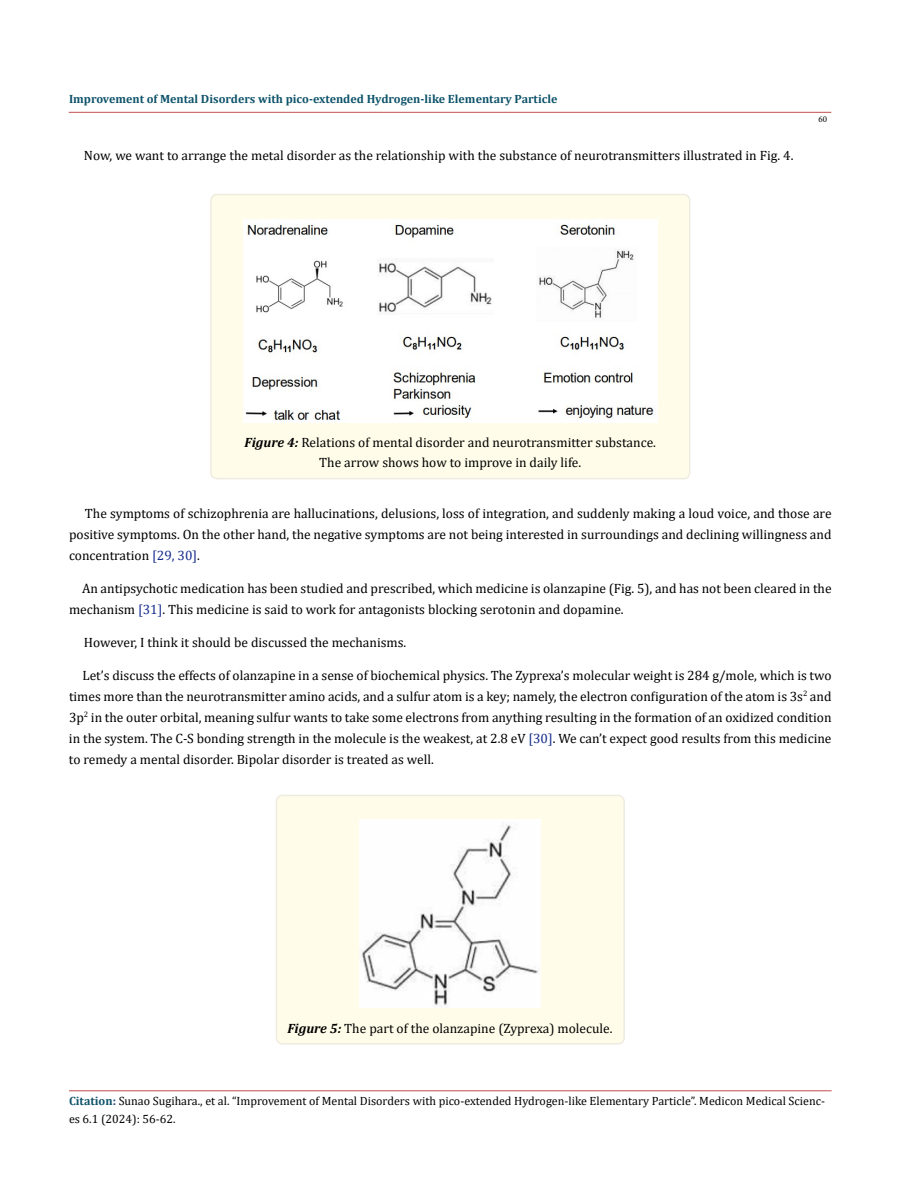
<style>
.page{position:relative;width:900px;height:1188px;background:#fff}
.page>*{position:absolute;margin:0;border:0;box-sizing:border-box;transform-origin:0 0}
.t1{font:13.5px/21px "Cambria";color:#000;text-align:justify}
.t2{font:12px/18px "Cambria";color:#000}
.t3{font:700 12px "Cambria";color:#0e536a}
.t4{font:9px "Minion Pro";color:#000}
.s1{font-weight:700;font-style:italic}
.s2{color:#152c8c}
.s3{font-weight:700;color:#0e536a}
.s4{font-weight:700;color:#173e88}
</style>
<div class="page">
<hr style="left:69px;top:1091px;width:763px;height:1px;background:#c0504d">
<hr style="left:69px;top:112px;width:762px;height:1px;background:#c0504d">
<div style="left:211px;top:195px;width:479px;height:284px;background:#fffde9;border-radius:6px"></div>
<div style="left:210px;top:194px;width:480px;height:285px;border:2px solid #eeece1;border-radius:6px"></div>
<img style="left:243px;top:220px;width:415px;height:202px">
<div style="left:276px;top:795px;width:348px;height:249px;background:#fffde9;border-radius:6px"></div>
<div style="left:276px;top:795px;width:349px;height:250px;border:2px solid #eeece1;border-radius:6px"></div>
<img style="left:359px;top:819px;width:182px;height:189px">
<p class="t3" style="left:69px;top:91px;width:490px">Improvement of Mental Disorders with pico-extended Hydrogen-like Elementary Particle</p>
<p class="t1" style="left:84px;top:144px;width:711px">Now, we want to arrange the metal disorder as the relationship with the substance of neurotransmitters illustrated in Fig. 4.</p>
<p class="t4" style="left:818px;top:113px;width:10px">60</p>
<p class="t1" style="left:245px;top:432px;width:413px;line-height:20.2px;text-align:center"><span class="s1">Figure 4:</span> Relations of mental disorder and neurotransmitter substance.<br>The arrow shows how to improve in daily life.</p>
<p class="t1" style="left:69px;top:503px;width:764px;text-indent:16px">The symptoms of schizophrenia are hallucinations, delusions, loss of integration, and suddenly making a loud voice, and those are positive symptoms. On the other hand, the negative symptoms are not being interested in surroundings and declining willingness and concentration <span class="s2">[29, 30]</span>.</p>
<p class="t1" style="left:69px;top:578px;width:764px;text-indent:13px">An antipsychotic medication has been studied and prescribed, which medicine is olanzapine (Fig. 5), and has not been cleared in the mechanism <span class="s2">[31]</span>. This medicine is said to work for antagonists blocking serotonin and dopamine.</p>
<p class="t1" style="left:84px;top:632px;width:324px">However, I think it should be discussed the mechanisms.</p>
<p class="t1" style="left:69px;top:665px;width:764px;text-indent:13px">Let’s discuss the effects of olanzapine in a sense of biochemical physics. The Zyprexa’s molecular weight is 284 g/mole, which is two times more than the neurotransmitter amino acids, and a sulfur atom is a key; namely, the electron configuration of the atom is 3s<sup>2</sup> and 3p<sup>2</sup> in the outer orbital, meaning sulfur wants to take some electrons from anything resulting in the formation of an oxidized condition in the system. The C-S bonding strength in the molecule is the weakest, at 2.8 eV <span class="s2">[30]</span>. We can’t expect good results from this medicine to remedy a mental disorder. Bipolar disorder is treated as well.</p>
<p class="t1" style="left:287px;top:1018px;width:327px"><span class="s1">Figure 5:</span> The part of the olanzapine (Zyprexa) molecule.</p>
<p class="t2" style="left:69px;top:1092px;width:757px"><span class="s3">Citation</span><span class="s4">:</span> Sunao Sugihara., et al. “Improvement of Mental Disorders with pico-extended Hydrogen-like Elementary Particle”. Medicon Medical Scienc&shy;es 6.1 (2024): 56-62.</p>
</div>
